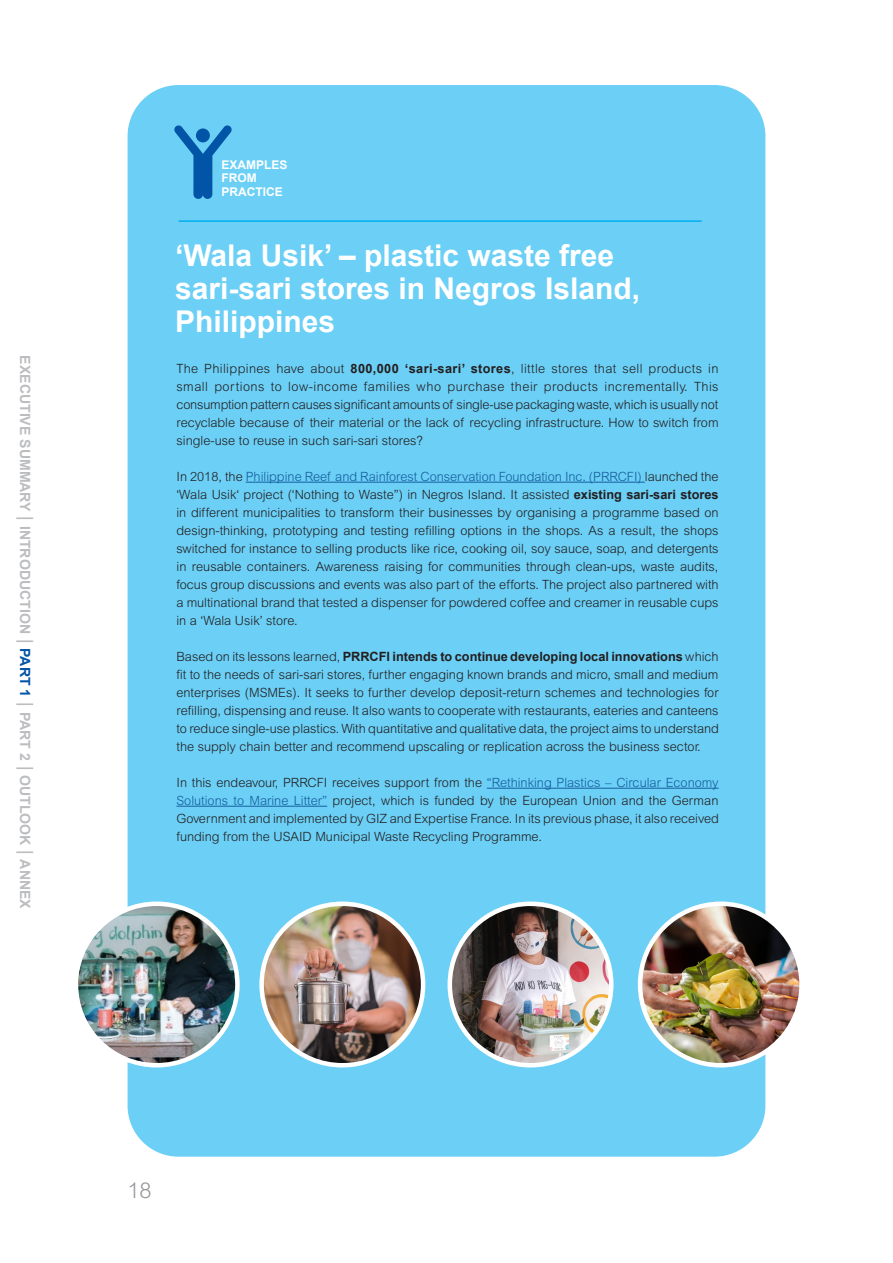
<style>
.page{position:relative;width:893px;height:1263px;background:#fff}
.page>*{position:absolute;margin:0;border:0;box-sizing:border-box;transform-origin:0 0}
.t1{font:700 30px/33px "Arial";color:#fff}
.t2{font:300 21.75px "Arial MT Std";color:#939598}
.t3{font:700 14.1px "Arial";color:#bcbdc0}
.t4{font:300 12.75px/18px "Arial MT Std";color:#231f20;text-align:justify}
.t5{font:700 12px "Arial";color:#fff}
.s1{font-family:"Arial MT Std";font-weight:300;font-size:23.55px}
.s2{color:#0154a6}
.s3{font-family:"Arial";font-weight:700}
.s4{color:#175d9e}
</style>
<div class="page">
<div style="left:128px;top:85px;width:637px;height:1072px;background:#6bcff6;border-radius:51px"></div>
<hr style="left:246px;top:482px;width:399px;height:1px;background:#175d9e">
<hr style="left:487px;top:788px;width:232px;height:1px;background:#175d9e">
<hr style="left:176px;top:806px;width:151px;height:1px;background:#175d9e">
<img style="left:76px;top:904px;width:161px;height:161px;border-radius:81px">
<div style="left:74px;top:901px;width:166px;height:166px;border:4px solid #fff;border-radius:50%"></div>
<hr style="left:179px;top:220px;width:523px;height:2px;background:#00aeef">
<svg style="left:174px;top:125px;width:58px;height:74px"></svg>
<img style="left:262px;top:904px;width:161px;height:161px;border-radius:81px">
<div style="left:259px;top:901px;width:166px;height:166px;border:4px solid #fff;border-radius:50%"></div>
<img style="left:450px;top:904px;width:161px;height:161px;border-radius:81px">
<div style="left:448px;top:901px;width:165px;height:166px;border:4px solid #fff;border-radius:50%"></div>
<img style="left:640px;top:904px;width:161px;height:161px;border-radius:81px">
<div style="left:638px;top:901px;width:166px;height:166px;border:4px solid #fff;border-radius:50%"></div>
<p class="t3" style="left:35px;top:355px;width:555px;rotate:90deg">EXECUTIVE SUMMARY <span class="s1">I</span> INTRODUCTION <span class="s1">I</span> <span class="s2">PART 1</span> <span class="s1">I</span> PART 2 <span class="s1">I</span> OUTLOOK <span class="s1">I</span> ANNEX</p>
<p class="t5" style="left:222px;top:156px;width:68px">EXAMPLES</p>
<p class="t5" style="left:222px;top:170px;width:37px">FROM</p>
<p class="t5" style="left:222px;top:183px;width:63px">PRACTICE</p>
<p class="t1" style="left:175px;top:240px;width:467px">‘Wala Usik’ – plastic waste free sari-sari stores in Negros Island,</p>
<p class="t1" style="left:175px;top:306px;width:162px">Philippines</p>
<p class="t4" style="left:176px;top:359px;width:544px">The Philippines have about <span class="s3">800,000 ‘sari-sari’ stores</span>, little stores that sell products in small portions to low-income families who purchase their products incrementally. This consumption pattern causes significant amounts of single-use packaging waste, which is usually not recyclable because of their material or the lack of recycling infrastructure. How to switch from single-use to reuse in such sari-sari stores?</p>
<p class="t4" style="left:176px;top:467px;width:544px">In 2018, the <span class="s4">Philippine Reef and Rainforest Conservation Foundation Inc. (PRRCFI)</span> launched the ‘Wala Usik‘ project (‘Nothing to Waste”) in Negros Island. It assisted <span class="s3">existing sari-sari stores </span>in different municipalities to transform their businesses by organising a programme based on design-thinking, prototyping and testing refilling options in the shops. As a result, the shops switched for instance to selling products like rice, cooking oil, soy sauce, soap, and detergents in reusable containers. Awareness raising for communities through clean-ups, waste audits, focus group discussions and events was also part of the efforts. The project also partnered with a multinational brand that tested a dispenser for powdered coffee and creamer in reusable cups in a ‘Wala Usik’ store.</p>
<p class="t4" style="left:176px;top:647px;width:544px">Based on its lessons learned, <span class="s3">PRRCFI intends to continue developing local innovations</span> which fit to the needs of sari-sari stores, further engaging known brands and micro, small and medium enterprises (MSMEs). It seeks to further develop deposit-return schemes and technologies for refilling, dispensing and reuse. It also wants to cooperate with restaurants, eateries and canteens to reduce single-use plastics. With quantitative and qualitative data, the project aims to understand the supply chain better and recommend upscaling or replication across the business sector.</p>
<p class="t4" style="left:176px;top:773px;width:544px">In this endeavour, PRRCFI receives support from the <span class="s4">“Rethinking Plastics – Circular Economy Solutions to Marine Litter”</span> project, which is funded by the European Union and the German Government and implemented by GIZ and Expertise France. In its previous phase, it also received funding from the USAID Municipal Waste Recycling Programme.</p>
<h2 class="t2" style="left:128px;top:1178px;width:26px">18</h2>
</div>
